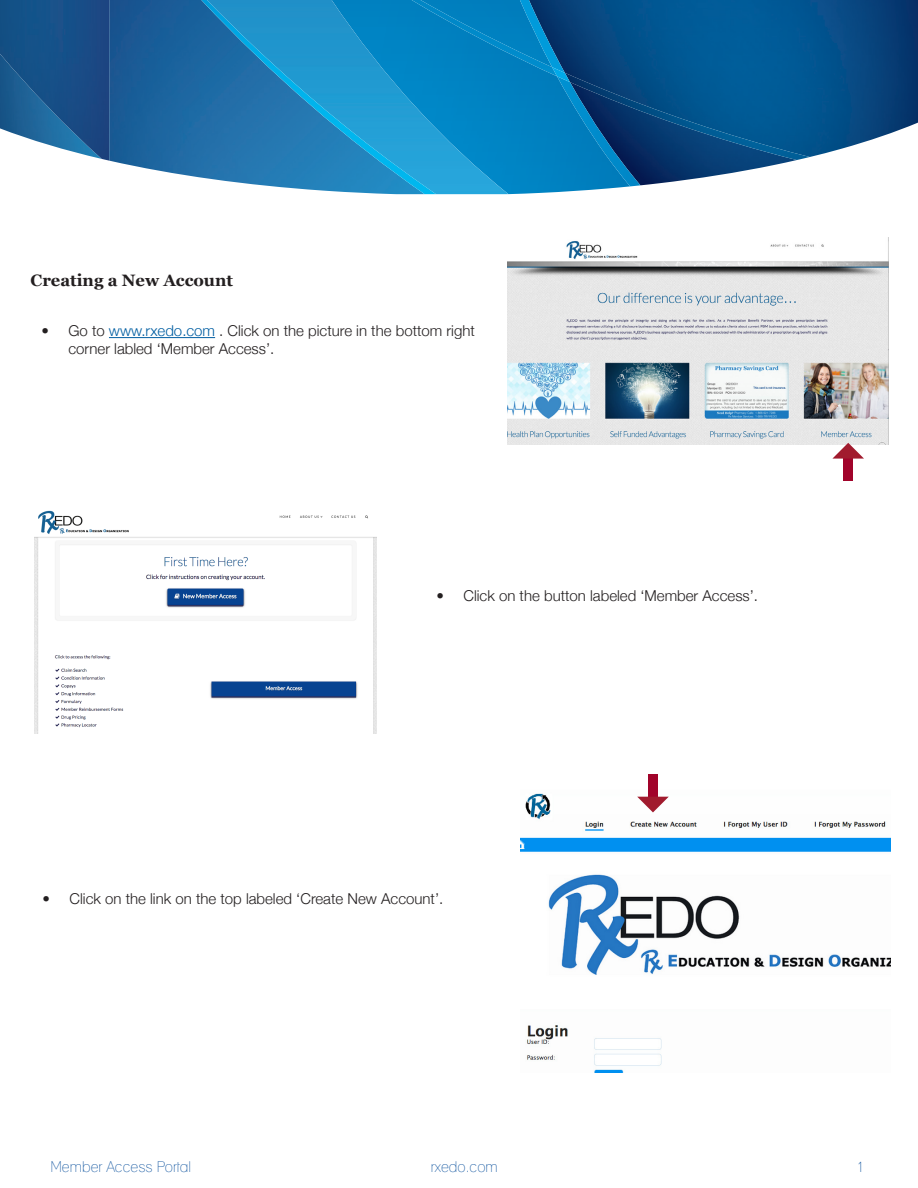
<style>
.page{position:relative;width:918px;height:1188px;background:#fff}
.page>*{position:absolute;margin:0;border:0;box-sizing:border-box;transform-origin:0 0}
.t1{font:700 16.5px "Georgia";color:#231f20}
.t2{font:300 15px/18px "Helvetica Neue";color:#231f20}
.t3{font:condensed 15px "Lane";color:#0f549f}
.s1{color:#005ea2}
</style>
<div class="page">
<img style="left:630px;top:0;width:288px;height:157px">
<img style="left:508px;top:0;width:122px;height:194px">
<img style="left:641px;top:160px;width:156px;height:25px">
<img style="left:557px;top:82px;width:83px;height:104px">
<img style="left:570px;top:160px;width:71px;height:25px">
<img style="left:0;top:0;width:109px;height:161px">
<img style="left:436px;top:0;width:72px;height:194px">
<img style="left:109px;top:0;width:92px;height:178px">
<img style="left:201px;top:0;width:235px;height:194px">
<img style="left:565px;top:73px;width:245px;height:87px">
<img style="left:552px;top:67px;width:18px;height:15px">
<svg style="left:565px;top:73px;width:5px;height:9px"></svg>
<hr style="left:109px;top:337px;width:106px;height:1px;background:#005ea2">
<img style="left:508px;top:241px;width:380px;height:203px">
<img style="left:34px;top:510px;width:342px;height:224px">
<img style="left:520px;top:793px;width:371px;height:279px">
<div style="left:648px;top:774px;width:10px;height:24px;background:#a1032a"></div>
<svg style="left:637px;top:797px;width:32px;height:15px"></svg>
<div style="left:843px;top:458px;width:10px;height:23px;background:#a1032a"></div>
<svg style="left:832px;top:443px;width:32px;height:16px"></svg>
<p class="t1" style="left:31px;top:271px;width:204px">Creating a New Account</p>
<p class="t2" style="left:68px;top:321px;width:408px;text-indent:-27px">• Go to <span class="s1">www.rxedo.com</span> . Click on the picture in the bottom right corner labled ‘Member Access’.</p>
<p class="t2" style="left:436px;top:586px;width:323px">• Click on the button labeled ‘Member Access’.</p>
<p class="t2" style="left:43px;top:889px;width:402px">• Click on the link on the top labeled ‘Create New Account’.</p>
<p class="t3" style="left:50px;top:1157px;width:142px">Member Access Portal</p>
<p class="t3" style="left:431px;top:1157px;width:68px">rxedo.com</p>
<p class="t3" style="left:856px;top:1157px;width:9px">1</p>
</div>
